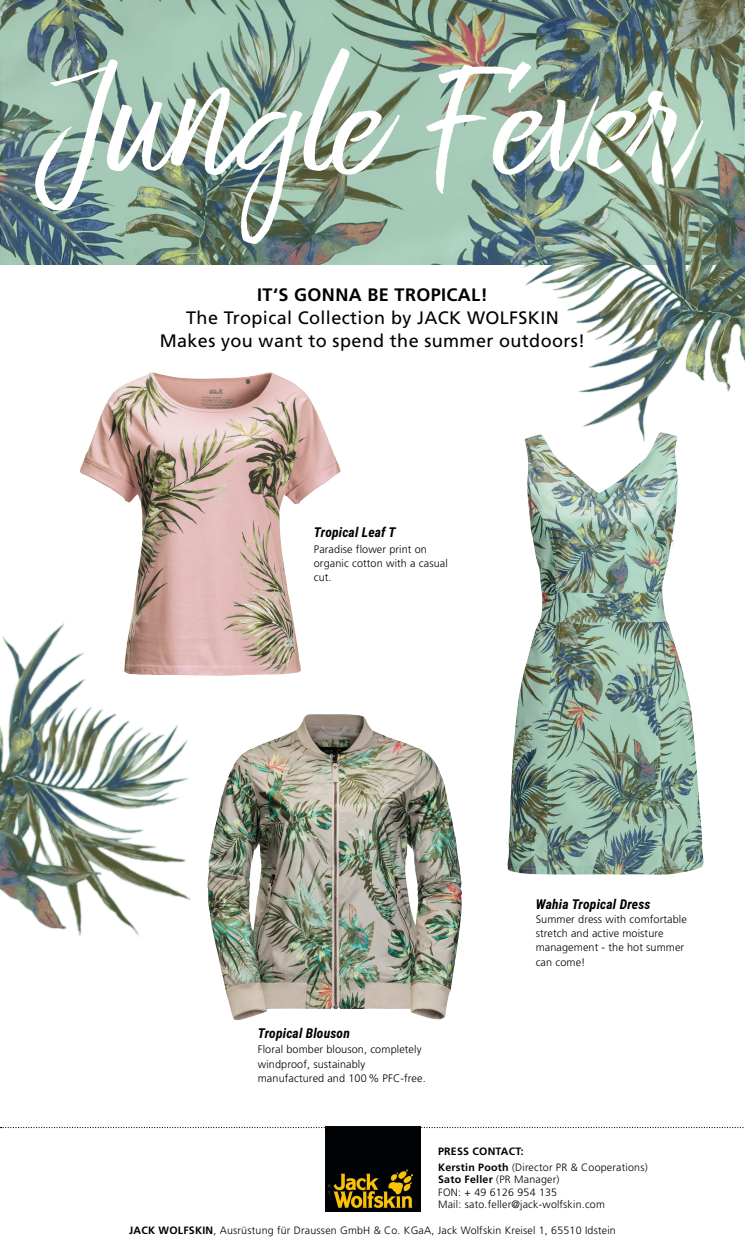
<style>
.page{position:relative;width:745px;height:1241px;background:#fff}
.page>*{position:absolute;margin:0;border:0;box-sizing:border-box;transform-origin:0 0}
.t1{font:169.75px "Bringshoot";letter-spacing:.01em;color:#fff}
.t2{font:18px/23.2px "Frutiger LT Pro";letter-spacing:.02em;color:#000;text-align:center}
.t3{font:700 18px "Frutiger LT Pro";letter-spacing:.02em;color:#000}
.t4{font:italic 700 13.56px "Roboto Condensed";letter-spacing:.01em;color:#000}
.t5{font:300 10.88px/14.4px "Frutiger LT Pro";letter-spacing:.01em;color:#000}
.t6{font:300 10.62px/12.5px "Frutiger LT Pro";letter-spacing:.02em;color:#000}
.t7{font:700 10.62px/16.1px "Frutiger LT Pro";letter-spacing:.02em;color:#000}
.s1{font-weight:300}
.s2{font-weight:700}
</style>
<div class="page">
<img style="left:0;top:0;width:744px;height:264px">
<img style="left:325px;top:1127px;width:95px;height:84px">
<svg style="left:1px;top:1126px;width:420px;height:1px"></svg>
<img style="left:507px;top:450px;width:196px;height:424px">
<img style="left:80px;top:372px;width:260px;height:302px">
<img style="left:287px;top:714px;width:174px;height:306px">
<img style="left:0;top:562px;width:287px;height:458px">
<img style="left:494px;top:93px;width:250px;height:357px">
<h1 class="t1" style="left:50px;top:24px;width:646px">Jungle Fever</h1>
<h2 class="t3" style="left:257px;top:284px;width:65px">IT‘S GONNA</h2>
<h2 class="t3" style="left:367px;top:284px;width:40px">BE TRO</h2>
<h2 class="t3" style="left:430px;top:284px;width:58px">PICAL!</h2>
<h2 class="t2" style="left:160px;top:306px;width:426px">The Tropical Collection by JACK WOLFSKIN<br>Makes you want to spend the summer outdoors!</h2>
<p class="t4" style="left:313px;top:522px;width:83px">Tropical Leaf T</p>
<p class="t5" style="left:313px;top:541px;width:135px;line-height:14.1px">Paradise flower print on organic cotton with a casual cut.</p>
<p class="t4" style="left:257px;top:1023px;width:93px">Tropical Blouson</p>
<p class="t5" style="left:257px;top:1042px;width:169px">Floral bomber blouson, completely windproof, sustainably manufactured and 100% PFC-free.</p>
<p class="t4" style="left:535px;top:894px;width:116px">Wahia Tropical Dress</p>
<p class="t5" style="left:535px;top:911px;width:153px">Summer dress with comfortable stretch and active moisture management - the hot summer can come!</p>
<p class="t7" style="left:438px;top:1142px;width:211px">Press contact:<br>Kerstin Pooth <span class="s1">(Director PR &amp; Cooperations)</span></p>
<p class="t6" style="left:438px;top:1172px;width:168px"><span class="s2">Sato Feller</span> (PR Manager)<br>FON: + 49 6126 954 135<br>Mail: sato.feller@jack-wolfskin.com</p>
<p class="t6" style="left:129px;top:1223px;width:488px"><span class="s2">JACK WOLFSKIN</span>, Ausrüstung für Draussen GmbH &amp; Co. KGaA, Jack Wolfskin Kreisel 1, 65510 Idstein</p>
</div>
